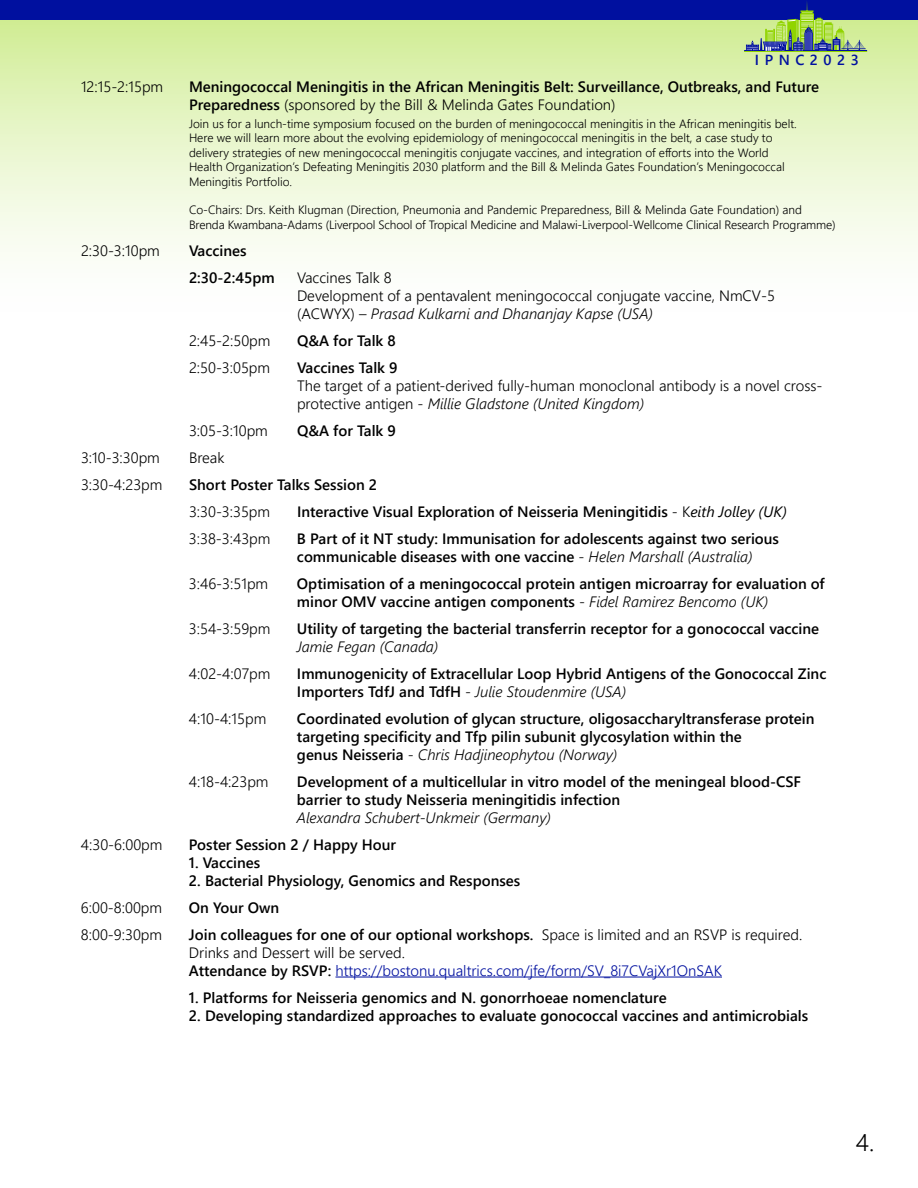
<style>
.page{position:relative;width:918px;height:1188px;background:#fff}
.page>*{position:absolute;margin:0;border:0;box-sizing:border-box;transform-origin:0 0}
.t1{font:300 24px "Segoe UI";color:#000}
.t2{font:600 15px/18px "Segoe UI";color:#000}
.t3{font:300 15px/18px "Segoe UI";color:#000}
.t4{font:italic 300 15px "Segoe UI";color:#000}
.t5{font:600 14.55px "Segoe UI";letter-spacing:.38em;color:#00109f}
.t6{font:300 12px/14.4px "Segoe UI";color:#000}
.s1{font-weight:300}
.s2{font-style:italic}
.s3{font-weight:400;font-style:italic}
.s4{font-weight:300;font-style:italic}
.s5{font-weight:600}
.s6{color:#00109f}
</style>
<div class="page">
<div style="left:1px;top:0;width:917px;height:318px;background:linear-gradient(to bottom,#d0ec94,#fff)"></div>
<div style="left:1px;top:0;width:917px;height:19px;background:#00109f"></div>
<hr style="left:335px;top:977px;width:387px;height:1px;background:#00109f">
<svg style="left:744px;top:1px;width:123px;height:50px"></svg>
<hr style="left:744px;top:51px;width:123px;height:1px;background:#91d400">
<p class="t5" style="left:755px;top:46px;width:105px">IPNC2023</p>
<p class="t3" style="left:81px;top:76px;width:84px">12:15-2:15pm</p>
<p class="t2" style="left:189px;top:76px;width:632px">Meningococcal Meningitis in the African Meningitis Belt: Surveillance, Outbreaks, and Future<br>Preparedness <span class="s1">(sponsored by the Bill &amp; Melinda Gates Foundation)</span></p>
<p class="t6" style="left:189px;top:115px;width:609px">Join us for a lunch-time symposium focused on the burden of meningococcal meningitis in the African meningitis belt.<br>Here we will learn more about the evolving epidemiology of meningococcal meningitis in the belt, a case study to delivery strategies of new meningococcal meningitis conjugate vaccines, and integration of efforts into the World Health Organization’s Defeating Meningitis 2030 platform and the Bill &amp; Melinda Gates Foundation’s Meningococcal Meningitis Portfolio.</p>
<p class="t6" style="left:189px;top:202px;width:648px">Co-Chairs: Drs. Keith Klugman (Direction, Pneumonia and Pandemic Preparedness, Bill &amp; Melinda Gate Foundation) and<br>Brenda Kwambana-Adams (Liverpool School of Tropical Medicine and Malawi-Liverpool-Wellcome Clinical Research Programme)</p>
<p class="t3" style="left:81px;top:240px;width:80px">2:30-3:10pm</p>
<p class="t2" style="left:189px;top:236px;width:87px;line-height:27px">Vaccines<br>2:30-2:45pm</p>
<p class="t3" style="left:297px;top:267px;width:480px">Vaccines Talk 8<br>Development of a pentavalent meningococcal conjugate vaccine, NmCV-5 (ACWYX) – <span class="s2">Prasad Kulkarni and Dhananjay Kapse (USA)</span></p>
<p class="t3" style="left:189px;top:330px;width:83px">2:45-2:50pm</p>
<p class="t2" style="left:297px;top:330px;width:100px">Q&amp;A for Talk 8</p>
<p class="t3" style="left:189px;top:357px;width:83px">2:50-3:05pm</p>
<p class="t2" style="left:297px;top:357px;width:102px">Vaccines Talk 9</p>
<p class="t3" style="left:297px;top:375px;width:527px">The target of a patient-derived fully-human monoclonal antibody is a novel cross&shy;protective antigen - <span class="s2">Millie Gladstone (United Kingdom)</span></p>
<p class="t3" style="left:189px;top:420px;width:80px">3:05-3:10pm</p>
<p class="t2" style="left:297px;top:420px;width:101px">Q&amp;A for Talk 9</p>
<p class="t3" style="left:81px;top:447px;width:80px">3:10-3:30pm</p>
<p class="t3" style="left:189px;top:447px;width:37px">Break</p>
<p class="t3" style="left:81px;top:474px;width:83px">3:30-4:23pm</p>
<p class="t2" style="left:189px;top:474px;width:190px">Short Poster Talks Session 2</p>
<p class="t3" style="left:189px;top:501px;width:83px">3:30-3:35pm</p>
<p class="t2" style="left:297px;top:501px;width:492px">Interactive Visual Exploration of Neisseria Meningitidis <span class="s1">- K</span><span class="s3">eith Jolley (UK)</span></p>
<p class="t3" style="left:189px;top:528px;width:83px">3:38-3:43pm</p>
<p class="t2" style="left:297px;top:528px;width:484px">B Part of it NT study: Immunisation for adolescents against two serious communicable diseases with one vaccine <span class="s1">-</span> <span class="s4">Helen Marshall (Australia)</span></p>
<p class="t3" style="left:189px;top:573px;width:81px">3:46-3:51pm</p>
<p class="t2" style="left:297px;top:573px;width:529px">Optimisation of a meningococcal protein antigen microarray for evaluation of minor OMV vaccine antigen components <span class="s1">-</span> <span class="s4">Fidel Ramirez Bencomo (UK)</span></p>
<p class="t3" style="left:189px;top:618px;width:83px">3:54-3:59pm</p>
<p class="t2" style="left:297px;top:618px;width:524px">Utility of targeting the bacterial transferrin receptor for a gonococcal vaccine</p>
<p class="t4" style="left:297px;top:632px;width:143px">Jamie Fegan (Canada)</p>
<p class="t3" style="left:189px;top:663px;width:83px">4:02-4:07pm</p>
<p class="t2" style="left:297px;top:663px;width:531px">Immunogenicity of Extracellular Loop Hybrid Antigens of the Gonococcal Zinc<br>Importers TdfJ and TdfH <span class="s1">-</span> <span class="s4">Julie Stoudenmire (USA)</span></p>
<p class="t3" style="left:189px;top:708px;width:79px">4:10-4:15pm</p>
<p class="t2" style="left:297px;top:708px;width:519px">Coordinated evolution of glycan structure, oligosaccharyltransferase protein targeting specificity and Tfp pilin subunit glycosylation within the<br>genus Neisseria <span class="s1">-</span> <span class="s4">Chris Hadjineophytou (Norway)</span></p>
<p class="t3" style="left:189px;top:771px;width:81px">4:18-4:23pm</p>
<p class="t2" style="left:297px;top:771px;width:506px">Development of a multicellular in vitro model of the meningeal blood-CSF barrier to study Neisseria meningitidis infection</p>
<p class="t4" style="left:297px;top:803px;width:255px">Alexandra Schubert-Unkmeir (Germany)</p>
<p class="t3" style="left:81px;top:834px;width:83px">4:30-6:00pm</p>
<p class="t2" style="left:189px;top:834px;width:209px">Poster Session 2 / Happy Hour</p>
<p class="t2" style="left:189px;top:852px;width:73px">1. Vaccines</p>
<p class="t2" style="left:189px;top:870px;width:333px">2. Bacterial Physiology, Genomics and Responses</p>
<p class="t3" style="left:81px;top:897px;width:83px">6:00-8:00pm</p>
<p class="t2" style="left:189px;top:897px;width:92px">On Your Own</p>
<p class="t3" style="left:81px;top:924px;width:83px">8:00-9:30pm</p>
<p class="t3" style="left:189px;top:924px;width:615px"><span class="s5">Join colleagues for one of our optional workshops.</span> Space is limited and an RSVP is required.<br>Drinks and Dessert will be served.<br><span class="s5">Attendance by RSVP:</span> <span class="s6">https://bostonu.qualtrics.com/jfe/form/SV_8i7CVajXr1OnSAK</span></p>
<p class="t2" style="left:189px;top:987px;width:479px">1. Platforms for Neisseria genomics and N. gonorrhoeae nomenclature</p>
<p class="t2" style="left:189px;top:1005px;width:621px">2. Developing standardized approaches to evaluate gonococcal vaccines and antimicrobials</p>
<h1 class="t1" style="left:856px;top:1120px;width:20px">4.</h1>
</div>
